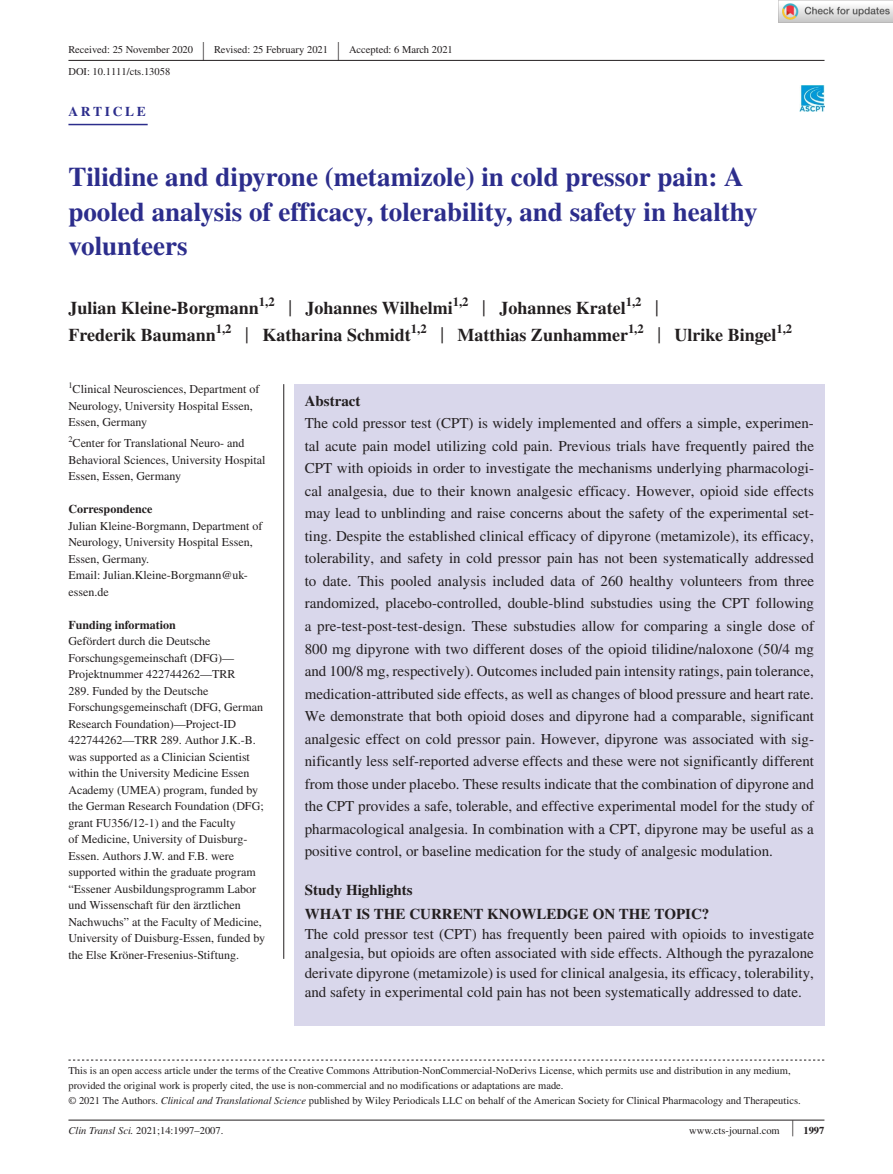
<style>
.page{position:relative;width:893px;height:1174px;background:#fff}
.page>*{position:absolute;margin:0;border:0;box-sizing:border-box;transform-origin:0 0}
.t1{font:700 27px/34.5px "STIX";color:#2c2d8c}
.t2{font:26.55px "STIX";color:#231f20;scale:.4 1}
.t3{font:700 18px "STIX";color:#231f20}
.t4{font:15px/22.5px "STIX";color:#231f20;text-align:justify}
.t5{font:700 15px/24px "STIX";color:#231f20}
.t6{font:700 13.5px "STIX";letter-spacing:.2em;color:#2c2d8c}
.t7{font:700 12.6px "STIX";color:#231f20}
.t8{font:12px/16.5px "STIX";color:#231f20}
.t9{font:700 12px "STIX";color:#231f20}
.t10{font:10.5px/15px "STIX";color:#231f20}
.t11{font:8.4px "STIX";color:#231f20}
.s1{font-weight:400;font-size:23.4px}
.s2{font-style:italic}
.s3{font-size:23.1px}
.s4{font-weight:700}
</style>
<div class="page">
<hr style="left:68px;top:1119px;width:756px;height:1px;background:#231f20">
<img style="left:799px;top:85px;width:25px;height:26px">
<hr style="left:68px;top:60px;width:756px;height:1px;background:#231f20">
<hr style="left:68px;top:124px;width:80px;height:1px;background:#2c2d8c">
<svg style="left:68px;top:1059px;width:756px;height:1px"></svg>
<hr style="left:283px;top:384px;width:1px;height:574px;background:#231f20">
<div style="left:294px;top:384px;width:530px;height:642px;background:#d9d7eb"></div>
<img style="left:779px;top:0;width:114px;height:23px">
<p class="t10" style="left:68px;top:43px;width:126px">Received: 25 November 2020</p>
<h2 class="t2" style="left:203px;top:33px;width:7px">|</h2>
<p class="t10" style="left:214px;top:43px;width:116px">Revised: 25 February 2021</p>
<h2 class="t2" style="left:338px;top:33px;width:7px">|</h2>
<p class="t10" style="left:349px;top:43px;width:105px">Accepted: 6 March 2021</p>
<p class="t10" style="left:68px;top:65px;width:103px">DOI: 10.1111/cts.13058</p>
<p class="t6" style="left:68px;top:103px;width:79px">ARTICLE</p>
<h1 class="t1" style="left:68px;top:159px;width:691px">Tilidine and dipyrone (metamizole) in cold pressor pain: A pooled analysis of efficacy, tolerability, and safety in healthy volunteers</h1>
<p class="t3" style="left:68px;top:297px;width:559px">Julian Kleine-Borgmann<sup>1,2</sup> <span class="s1">|</span> Johannes Wilhelmi<sup>1,2</sup> <span class="s1">|</span> Johannes Kratel</p>
<p class="t7" style="left:626px;top:294px;width:35px">1,2 <span class="s1">|</span></p>
<p class="t3" style="left:68px;top:324px;width:709px">Frederik Baumann<sup>1,2</sup> <span class="s1">|</span> Katharina Schmidt<sup>1,2</sup> <span class="s1">|</span> Matthias Zunhammer<sup>1,2</sup> <span class="s1">|</span> Ulrike Bingel</p>
<p class="t7" style="left:776px;top:321px;width:17px">1,2</p>
<p class="t11" style="left:68px;top:379px;width:6px">1</p>
<p class="t8" style="left:68px;top:382px;width:192px;text-indent:4px">Clinical Neurosciences, Department of<br>Neurology, University Hospital Essen,<br>Essen, Germany</p>
<p class="t8" style="left:68px;top:436px;width:199px"><sup>2</sup>Center for Translational Neuro- and<br>Behavioral Sciences, University Hospital<br>Essen, Essen, Germany</p>
<p class="t9" style="left:68px;top:502px;width:85px">Correspondence</p>
<p class="t8" style="left:68px;top:518px;width:195px">Julian Kleine-Borgmann, Department of<br>Neurology, University Hospital Essen,<br>Essen, Germany.<br>Email: Julian.Kleine-Borgmann@uk&shy;essen.de</p>
<p class="t9" style="left:68px;top:617px;width:109px">Funding information</p>
<p class="t8" style="left:68px;top:634px;width:198px">Gefördert durch die Deutsche Forschungsgemeinschaft (DFG)— Projektnummer 422744262—TRR<br>289. Funded by the Deutsche Forschungsgemeinschaft (DFG, German Research Foundation)—Project-ID 422744262—TRR 289. Author J.K.-B. was supported as a Clinician Scientist within the University Medicine Essen Academy (UMEA) program, funded by the German Research Foundation (DFG; grant FU356/12-1) and the Faculty<br>of Medicine, University of Duisburg-Essen. Authors J.W. and F.B. were supported within the graduate program “Essener Ausbildungsprogramm Labor und Wissenschaft für den ärztlichen Nachwuchs” at the Faculty of Medicine, University of Duisburg-Essen, funded by the Else Kröner-Fresenius-Stiftung.</p>
<p class="t5" style="left:305px;top:389px;width:57px">Abstract</p>
<p class="t4" style="left:305px;top:413px;width:511px">The cold pressor test (CPT) is widely implemented and offers a simple, experimen&shy;tal acute pain model utilizing cold pain. Previous trials have frequently paired the CPT with opioids in order to investigate the mechanisms underlying pharmacologi&shy;cal analgesia, due to their known analgesic efficacy. However, opioid side effects may lead to unblinding and raise concerns about the safety of the experimental set&shy;ting. Despite the established clinical efficacy of dipyrone (metamizole), its efficacy, tolerability, and safety in cold pressor pain has not been systematically addressed to date. This pooled analysis included data of 260 healthy volunteers from three randomized, placebo-controlled, double-blind substudies using the CPT following a pre-test-post-test-design. These substudies allow for comparing a single dose of 800 mg dipyrone with two different doses of the opioid tilidine/naloxone (50/4 mg and 100/8 mg, respectively). Outcomes included pain intensity ratings, pain tolerance, medication-attributed side effects, as well as changes of blood pressure and heart rate.<br>We demonstrate that both opioid doses and dipyrone had a comparable, significant analgesic effect on cold pressor pain. However, dipyrone was associated with sig&shy;nificantly less self-reported adverse effects and these were not significantly different from those under placebo. These results indicate that the combination of dipyrone and the CPT provides a safe, tolerable, and effective experimental model for the study of pharmacological analgesia. In combination with a CPT, dipyrone may be useful as a positive control, or baseline medication for the study of analgesic modulation.</p>
<p class="t5" style="left:305px;top:878px;width:406px">Study Highlights<br>WHAT IS THE CURRENT KNOWLEDGE ON THE TOPIC?</p>
<p class="t4" style="left:305px;top:924px;width:511px;line-height:19.5px">The cold pressor test (CPT) has frequently been paired with opioids to investigate analgesia, but opioids are often associated with side effects. Although the pyrazalone derivate dipyrone (metamizole) is used for clinical analgesia, its efficacy, tolerability, and safety in experimental cold pain has not been systematically addressed to date.</p>
<p class="t10" style="left:68px;top:1063px;width:734px">This is an open access article under the terms of the Creative Commons Attribution-NonCommercial-NoDerivs License, which permits use and distribution in any medium, provided the original work is properly cited, the use is non-commercial and no modifications or adaptations are made.<br>© 2021 The Authors. <span class="s2">Clinical and Translational Science</span> published by Wiley Periodicals LLC on behalf of the American Society for Clinical Pharmacology and Therapeutics.</p>
<p class="t10" style="left:68px;top:1123px;width:156px"><span class="s2">Clin Transl Sci.</span> 2021;14:1997–2007.</p>
<p class="t10" style="left:689px;top:1123px;width:137px">www.cts-journal.com <span class="s3">|</span> <span class="s4">1997</span></p>
</div>
